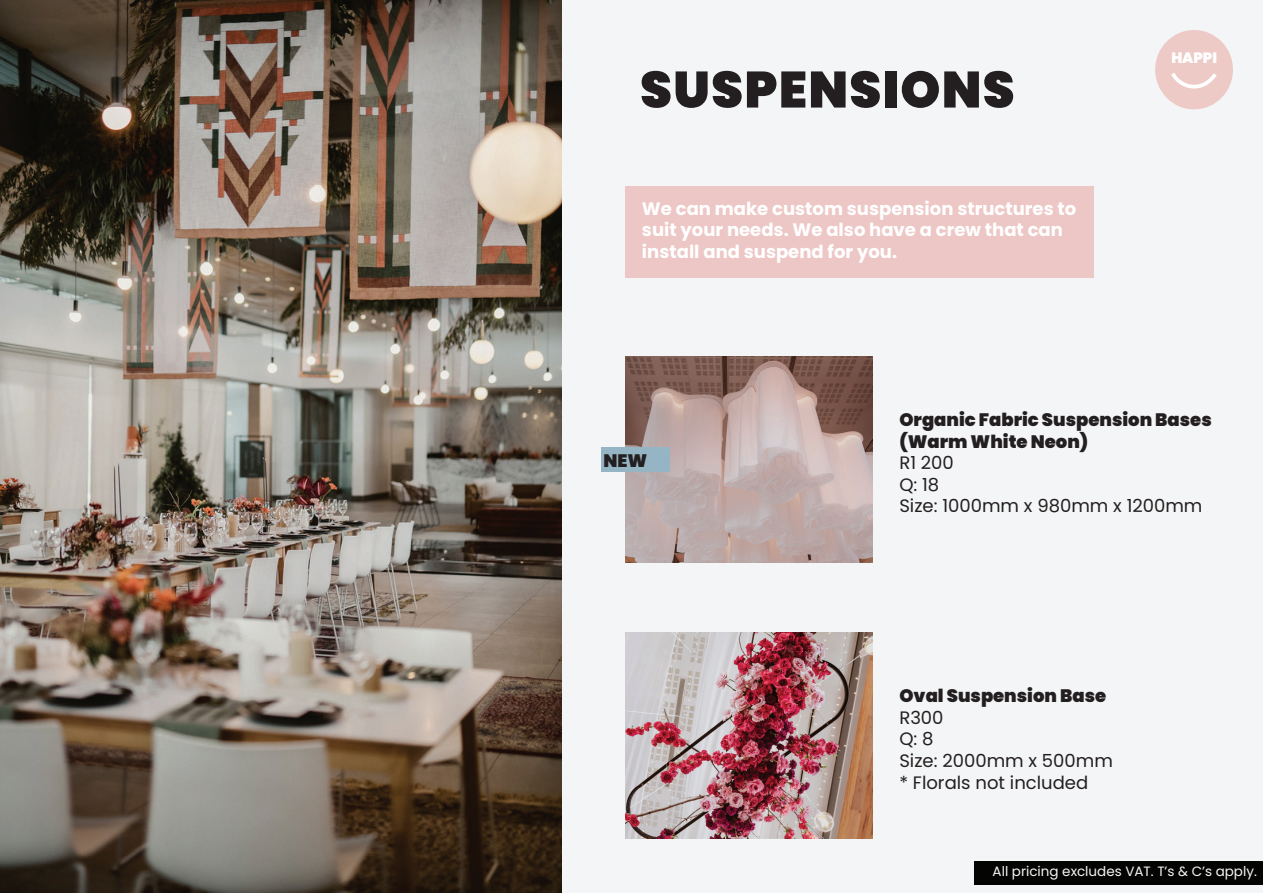
<style>
.page{position:relative;width:1263px;height:893px;background:#f4f5f6}
.page>*{position:absolute;margin:0;border:0;box-sizing:border-box;transform-origin:0 0}
.t1{font:900 51px "Poppins";letter-spacing:.025em;color:#231f20}
.t2{font:700 18px/21.6px "Poppins";color:#fff}
.t3{font:18px/21.6px "Poppins";color:#231f20}
.t4{font:900 18px/21.6px "Poppins";color:#231f20}
.t5{font:900 15px "Poppins";color:#fff}
.t6{font:13.5px "Poppins";color:#f4f5f6}
</style>
<div class="page">
<img style="left:0;top:0;width:561px;height:893px">
<div style="left:625px;top:186px;width:468px;height:92px;background:#edc7c5"></div>
<div style="left:975px;top:861px;width:288px;height:23px;background:#040503"></div>
<img style="left:625px;top:357px;width:248px;height:206px">
<div style="left:601px;top:448px;width:69px;height:24px;background:#96b5c4"></div>
<img style="left:625px;top:633px;width:248px;height:206px">
<div style="left:1155px;top:30px;width:78px;height:79px;background:#eecac6;border-radius:50%"></div>
<svg style="left:1171px;top:73px;width:46px;height:16px"></svg>
<h1 class="t1" style="left:640px;top:60px;width:376px">SUSPENSIONS</h1>
<p class="t2" style="left:642px;top:198px;width:436px">We can make custom suspension structures to suit your needs. We also have a crew that can install and suspend for you.</p>
<p class="t5" style="left:1171px;top:49px;width:47px">HAPPI</p>
<p class="t4" style="left:604px;top:450px;width:45px">NEW</p>
<p class="t4" style="left:899px;top:409px;width:314px">Organic Fabric Suspension Bases (Warm White Neon)</p>
<p class="t3" style="left:899px;top:452px;width:305px">R1 200<br>Q: 18<br>Size: 1000mm x 980mm x 1200mm</p>
<p class="t4" style="left:899px;top:685px;width:208px">Oval Suspension Base</p>
<p class="t3" style="left:899px;top:707px;width:215px">R300<br>Q: 8<br>Size: 2000mm x 500mm * Florals not included</p>
<p class="t6" style="left:993px;top:863px;width:266px">All pricing excludes VAT. T’s &amp; C’s apply.</p>
</div>
